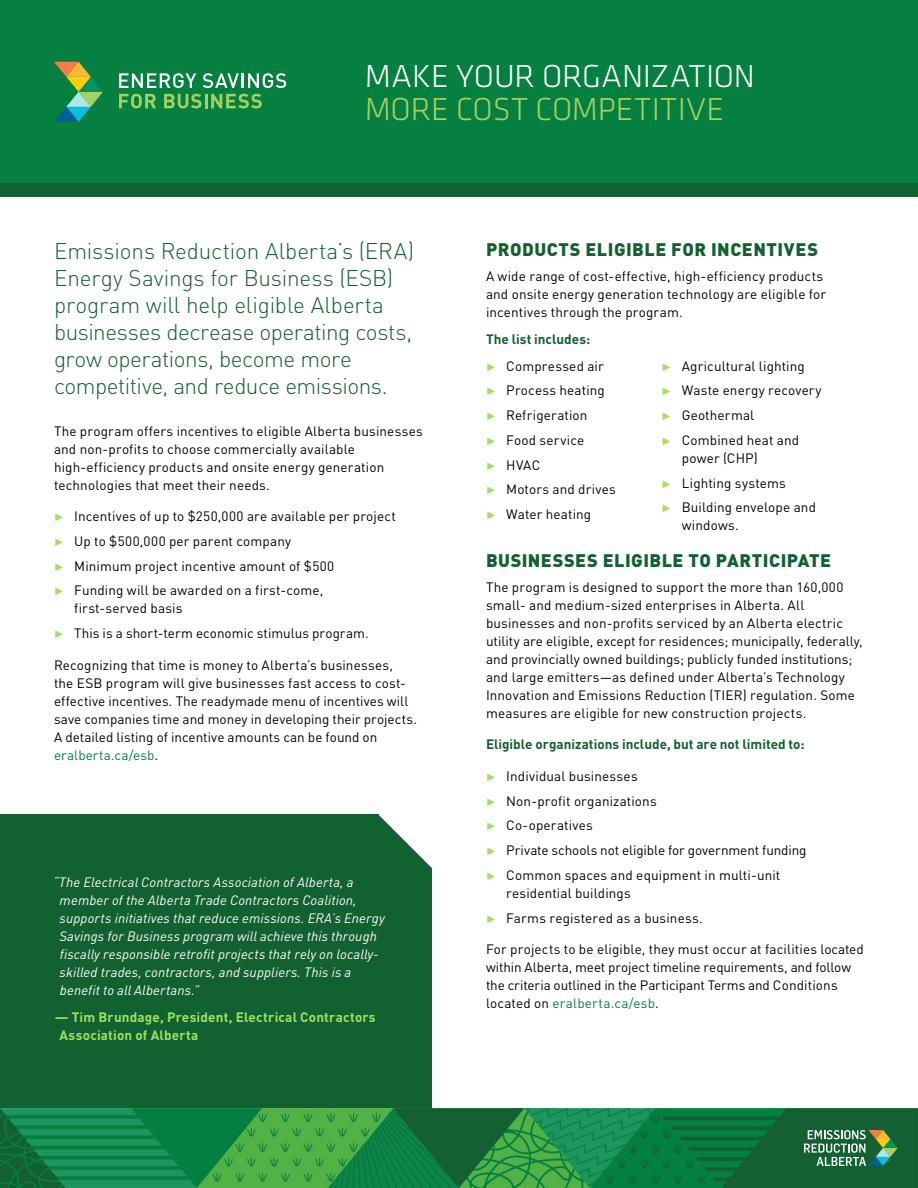
<style>
.page{position:relative;width:918px;height:1188px;background:#fff}
.page>*{position:absolute;margin:0;border:0;box-sizing:border-box;transform-origin:0 0}
.t1{font:300 33px/33px "Klavika";color:#fff}
.Pull_Quote{font:300 22.5px/27px "DIN Pro";letter-spacing:-.01em;color:#126130}
.Heading_1{font:900 18px "DIN Pro";letter-spacing:.03em;color:#126130}
.Body{font:13.5px/18px "DIN Pro";letter-spacing:.01em;color:#000}
.Body-2{font:italic 13.5px/18px "DIN Pro";letter-spacing:.01em;color:#fff}
.Body-3{font:700 13.5px/18px "DIN Pro";letter-spacing:.015em;color:#a0e25d}
.Heading_2{font:700 13.5px "DIN Pro";color:#126130}
.Body-4{font:700 13.5px "DIN Pro";color:#126130}
.s1{color:#a6d060}
.s2{font-family:"Klavika";font-size:15px;color:#a0e25d}
.s3{color:#058040}
</style>
<div class="page">
<img style="left:0;top:1108px;width:918px;height:80px">
<svg style="left:804px;top:1130px;width:94px;height:36px;background:#548b64"></svg>
<div style="left:0;top:815px;width:432px;height:293px;background:#126130"></div>
<svg style="left:379px;top:815px;width:53px;height:53px"></svg>
<div style="left:0;top:0;width:918px;height:184px;background:#058040"></div>
<div style="left:0;top:184px;width:918px;height:13px;background:#126130"></div>
<svg style="left:54px;top:62px;width:49px;height:60px"></svg>
<svg style="left:119px;top:73px;width:77px;height:15px"></svg>
<svg style="left:203px;top:73px;width:83px;height:15px"></svg>
<svg style="left:119px;top:94px;width:37px;height:14px"></svg>
<svg style="left:164px;top:94px;width:98px;height:14px"></svg>
<p class="t1" style="left:365px;top:59px;width:392px">MAKE YOUR ORGANIZATION<br><span class="s1">MORE COST COMPETITIVE</span></p>
<p class="Pull_Quote" style="left:54px;top:236px;width:362px">Emissions Reduction Alberta’s (ERA)<br>Energy Savings for Business (ESB) program will help eligible Alberta businesses decrease operating costs, grow operations, become more competitive, and reduce emissions.</p>
<p class="Body" style="left:54px;top:420px;width:370px">The program offers incentives to eligible Alberta businesses and non-profits to choose commercially available high-efficiency products and onsite energy generation technologies that meet their needs.</p>
<p class="Body" style="left:54px;top:506px;width:344px"><span class="s2">˲</span> Incentives of up to $250,000 are available per project</p>
<p class="Body" style="left:54px;top:531px;width:239px"><span class="s2">˲</span> Up to $500,000 per parent company</p>
<p class="Body" style="left:54px;top:555px;width:282px"><span class="s2">˲</span> Minimum project incentive amount of $500</p>
<p class="Body" style="left:74px;top:580px;width:251px;text-indent:-20px"><span class="s2">˲</span> Funding will be awarded on a first-come, first-served basis</p>
<p class="Body" style="left:54px;top:623px;width:316px"><span class="s2">˲</span> This is a short-term economic stimulus program.</p>
<p class="Body" style="left:54px;top:654px;width:365px">Recognizing that time is money to Alberta’s businesses,<br>the ESB program will give businesses fast access to cost&shy;effective incentives. The readymade menu of incentives will save companies time and money in developing their projects.<br>A detailed listing of incentive amounts can be found on <span class="s3">eralberta.ca/esb</span>.</p>
<p class="Body-2" style="left:60px;top:872px;width:327px;text-indent:-6px">“The Electrical Contractors Association of Alberta, a member of the Alberta Trade Contractors Coalition, supports initiatives that reduce emissions. ERA’s Energy Savings for Business program will achieve this through fiscally responsible retrofit projects that rely on locally&shy;skilled trades, contractors, and suppliers. This is a benefit to all Albertans.”</p>
<p class="Body-3" style="left:59px;top:1007px;width:318px;text-indent:-5px">— Tim Brundage, President, Electrical Contractors<br>Association of Alberta</p>
<p class="Heading_1" style="left:486px;top:234px;width:334px">PRODUCTS ELIGIBLE FOR INCENTIVES</p>
<p class="Body" style="left:486px;top:266px;width:342px">A wide range of cost-effective, high-efficiency products and onsite energy generation technology are eligible for incentives through the program.</p>
<p class="Body-4" style="left:486px;top:328px;width:106px">The list includes:</p>
<p class="Body" style="left:486px;top:355px;width:119px"><span class="s2">˲</span> Compressed air</p>
<p class="Body" style="left:486px;top:380px;width:120px"><span class="s2">˲</span> Process heating</p>
<p class="Body" style="left:486px;top:405px;width:103px"><span class="s2">˲</span> Refrigeration</p>
<p class="Body" style="left:486px;top:430px;width:100px"><span class="s2">˲</span> Food service</p>
<p class="Body" style="left:486px;top:454px;width:56px"><span class="s2">˲</span> HVAC</p>
<p class="Body" style="left:486px;top:479px;width:131px"><span class="s2">˲</span> Motors and drives</p>
<p class="Body" style="left:486px;top:504px;width:107px"><span class="s2">˲</span> Water heating</p>
<p class="Body" style="left:662px;top:355px;width:145px"><span class="s2">˲</span> Agricultural lighting</p>
<p class="Body" style="left:662px;top:380px;width:162px"><span class="s2">˲</span> Waste energy recovery</p>
<p class="Body" style="left:662px;top:405px;width:94px"><span class="s2">˲</span> Geothermal</p>
<p class="Body" style="left:682px;top:430px;width:119px;text-indent:-20px"><span class="s2">˲</span> Combined heat and power (CHP)</p>
<p class="Body" style="left:662px;top:472px;width:126px"><span class="s2">˲</span> Lighting systems</p>
<p class="Body" style="left:682px;top:497px;width:136px;text-indent:-20px"><span class="s2">˲</span> Building envelope and windows.</p>
<p class="Heading_1" style="left:486px;top:545px;width:347px">BUSINESSES ELIGIBLE TO PARTICIPATE</p>
<p class="Body" style="left:486px;top:577px;width:378px">The program is designed to support the more than 160,000 small- and medium-sized enterprises in Alberta. All businesses and non-profits serviced by an Alberta electric utility are eligible, except for residences; municipally, federally, and provincially owned buildings; publicly funded institutions; and large emitters—as defined under Alberta’s Technology Innovation and Emissions Reduction (TIER) regulation. Some measures are eligible for new construction projects.</p>
<p class="Heading_2" style="left:486px;top:733px;width:320px">Eligible organizations include, but are not limited to:</p>
<p class="Body" style="left:486px;top:766px;width:153px"><span class="s2">˲</span> Individual businesses</p>
<p class="Body" style="left:486px;top:790px;width:172px"><span class="s2">˲</span> Non-profit organizations</p>
<p class="Body" style="left:486px;top:815px;width:108px"><span class="s2">˲</span> Co-operatives</p>
<p class="Body" style="left:486px;top:840px;width:322px"><span class="s2">˲</span> Private schools not eligible for government funding</p>
<p class="Body" style="left:506px;top:865px;width:276px;text-indent:-20px"><span class="s2">˲</span> Common spaces and equipment in multi-unit residential buildings</p>
<p class="Body" style="left:486px;top:907px;width:218px"><span class="s2">˲</span> Farms registered as a business.</p>
<p class="Body" style="left:486px;top:939px;width:379px">For projects to be eligible, they must occur at facilities located within Alberta, meet project timeline requirements, and follow the criteria outlined in the Participant Terms and Conditions located on <span class="s3">eralberta.ca/esb</span>.</p>
</div>
